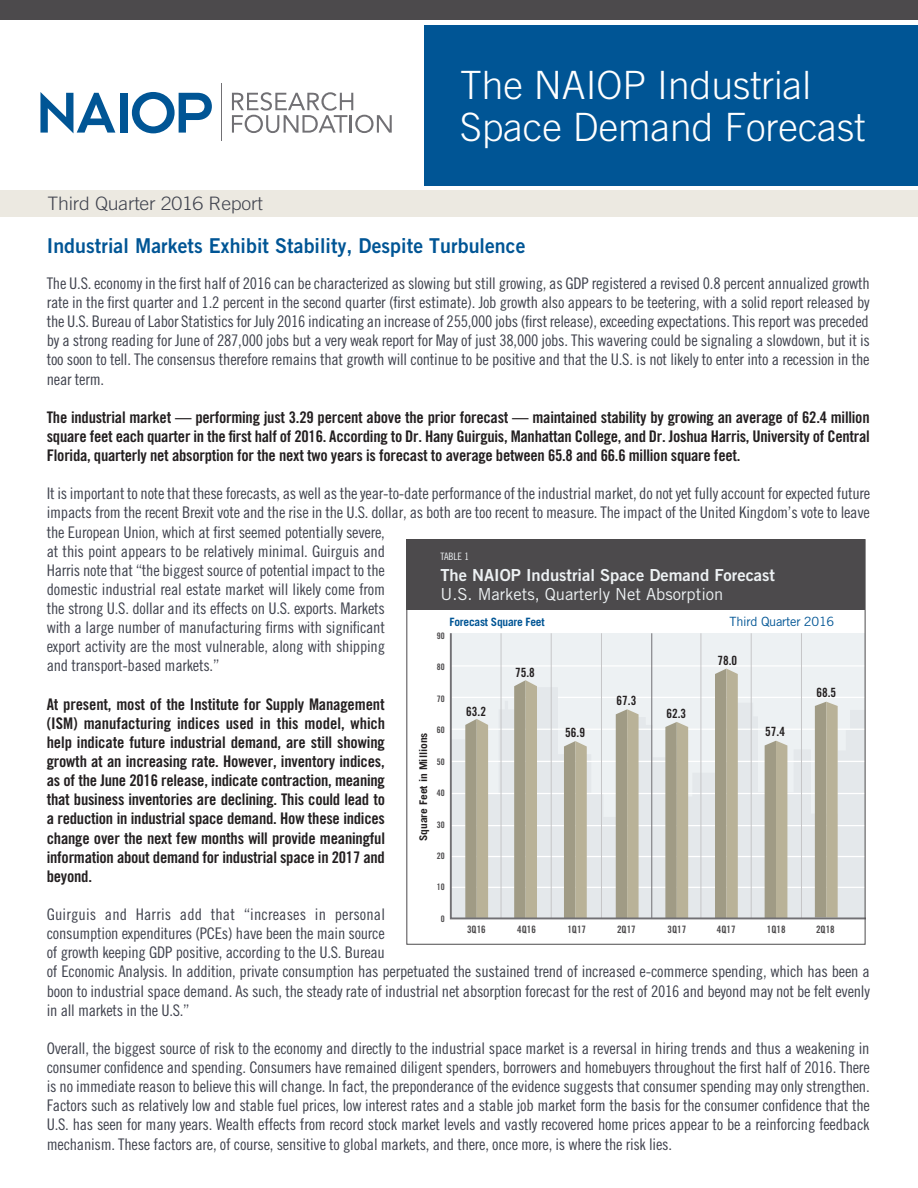
<style>
.page{position:relative;width:918px;height:1188px;background:#fff}
.page>*{position:absolute;margin:0;border:0;box-sizing:border-box;transform-origin:0 0}
.t1{font:300 39px/42px "Trade Gothic LT Std";color:#fff}
.t2{font:20.4px "Trade Gothic LT Std Bd 2";letter-spacing:.005em;color:#005595;scale:.95 1}
.t3{font:300 18.6px "Trade Gothic LT Std";letter-spacing:-.01em;color:#40434e;scale:1.05 1}
.t4{font:16.65px/19.2px "Trade Gothic LT Std Bd 2";color:#edf1f3}
.t5{font:16.05px/19.2px "Trade Gothic LT Std Cn 18";letter-spacing:-.015em;color:#40434e;text-align:justify}
.t6{font:16.05px/19.2px "Trade Gothic LT Std Bd Cn 20";letter-spacing:-.015em;color:#231f20;text-align:justify}
.t7{font:12.75px "Trade Gothic LT Std Bd Cn 20";color:#231f20}
.t8{font:12.75px "Trade Gothic LT Std";letter-spacing:-.02em;color:#005595}
.t9{font:700 11.55px "Trade Gothic LT Std";letter-spacing:-.02em;color:#005595}
.t10{font:700 10.5px "Trade Gothic LT Std";letter-spacing:-.005em;color:#231f20;scale:1.09 1}
.t11{font:10.2px "Trade Gothic LT Std Bd Cn 20";color:#4c4a4c}
.t12{font:10.2px "Trade Gothic LT Std Cn 18";color:#edf1f3}
.t13{font:8.85px "Trade Gothic LT Std Bd Cn 20";color:#4c4a4c}
.s1{font-family:"Trade Gothic LT Std"}
</style>
<div class="page">
<div style="left:407px;top:540px;width:458px;height:70px;background:#4c4a4c"></div>
<svg style="left:449px;top:633px;width:414px;height:287px;background:#d4d4cf"></svg>
<div style="left:0;top:191px;width:918px;height:26px;background:#ece9e1"></div>
<div style="left:0;top:0;width:918px;height:20px;background:#4c4a4c"></div>
<div style="left:424px;top:25px;width:494px;height:161px;background:#005595"></div>
<svg style="left:40px;top:92px;width:75px;height:41px"></svg>
<div style="left:120px;top:93px;width:7px;height:40px;background:#005595"></div>
<svg style="left:132px;top:92px;width:80px;height:41px"></svg>
<svg style="left:232px;top:92px;width:160px;height:41px"></svg>
<hr style="left:221px;top:83px;width:1px;height:57px;background:#717074">
<p class="t3" style="left:48px;top:193px;width:207px">Third Quarter 2016 Report</p>
<p class="t1" style="left:460px;top:64px;width:407px">The NAIOP Industrial<br>Space Demand Forecast</p>
<p class="t2" style="left:47px;top:233px;width:505px">Industrial Markets Exhibit Stability, Despite Turbulence</p>
<p class="t5" style="left:47px;top:273px;width:825px">The U.S. economy in the first half of 2016 can be characterized as slowing but still growing, as GDP registered a revised 0.8 percent annualized growth rate in the first quarter and 1.2 percent in the second quarter (first estimate). Job growth also appears to be teetering, with a solid report released by the U.S. Bureau of Labor Statistics for July 2016 indicating an increase of 255,000 jobs (first release), exceeding expectations. This report was preceded by a strong reading for June of 287,000 jobs but a very weak report for May of just 38,000 jobs. This wavering could be signaling a slowdown, but it is too soon to tell. The consensus therefore remains that growth will continue to be positive and that the U.S. is not likely to enter into a recession in the near term.</p>
<p class="t6" style="left:47px;top:407px;width:825px">The industrial market — performing just 3.29 percent above the prior forecast — maintained stability by growing an average of 62.4 million square feet each quarter in the first half of 2016. According to Dr. Hany Guirguis, Manhattan College, and Dr. Joshua Harris, University of Central Florida, quarterly net absorption for the next two years is forecast to average between 65.8 and 66.6 million square feet.</p>
<p class="t5" style="left:47px;top:484px;width:825px;text-align:left">It is important to note that these forecasts, as well as the year-to-date performance of the industrial market, do not yet fully account for expected future impacts from the recent Brexit vote and the rise in the U.S. dollar, as both are too recent to measure. The impact of the United Kingdom’s vote to leave the European Union, which at first seemed potentially severe,<br>at this point appears to be relatively minimal. Guirguis and<br>Harris note that “the biggest source of potential impact to the<br>domestic industrial real estate market will likely come from<br>the strong U.S. dollar and its effects on U.S. exports. Markets<br>with a large number of manufacturing firms with significant<br>export activity are the most vulnerable, along with shipping<br>and transport-based markets.”</p>
<p class="t6" style="left:47px;top:694px;width:340px">At present, most of the Institute for Supply Management (ISM) manufacturing indices used in this model, which help indicate future industrial demand, are still showing growth at an increasing rate. However, inventory indices, as of the June 2016 release, indicate contraction, meaning that business inventories are declining. This could lead to a reduction in industrial space demand. How these indices change over the next few months will provide meaningful information about demand for industrial space in 2017 and beyond.</p>
<p class="t5" style="left:47px;top:905px;width:825px;text-align:left">Guirguis and Harris add that “increases in personal<br>consumption expenditures (PCEs) have been the main source<br>of growth keeping GDP positive, according to the U.S. Bureau<br>of Economic Analysis. In addition, private consumption has perpetuated the sustained trend of increased e-commerce spending, which has been a boon to industrial space demand. As such, the steady rate of industrial net absorption forecast for the rest of 2016 and beyond may not be felt evenly in all markets in the U.S.”</p>
<p class="t5" style="left:47px;top:1039px;width:825px">Overall, the biggest source of risk to the economy and directly to the industrial space market is a reversal in hiring trends and thus a weakening in consumer confidence and spending. Consumers have remained diligent spenders, borrowers and homebuyers throughout the first half of 2016. There is no immediate reason to believe this will change. In fact, the preponderance of the evidence suggests that consumer spending may only strengthen.<br>Factors such as relatively low and stable fuel prices, low interest rates and a stable job market form the basis for the consumer confidence that the U.S. has seen for many years. Wealth effects from record stock market levels and vastly recovered home prices appear to be a reinforcing feedback mechanism. These factors are, of course, sensitive to global markets, and there, once more, is where the risk lies.</p>
<p class="t12" style="left:440px;top:550px;width:30px">TABLE 1</p>
<p class="t4" style="left:440px;top:566px;width:336px">The NAIOP Industrial Space Demand Forecast<br><span class="s1">U.S. Markets, Quarterly Net Absorption</span></p>
<p class="t9" style="left:450px;top:614px;width:97px">Forecast Square Feet</p>
<p class="t8" style="left:730px;top:613px;width:106px">Third Quarter 2016</p>
<p class="t13" style="left:437px;top:630px;width:9px">90</p>
<p class="t7" style="left:717px;top:653px;width:21px">78.0</p>
<p class="t13" style="left:437px;top:661px;width:9px">80</p>
<p class="t7" style="left:515px;top:665px;width:21px">75.8</p>
<p class="t7" style="left:816px;top:685px;width:21px">68.5</p>
<p class="t13" style="left:437px;top:693px;width:9px">70</p>
<p class="t7" style="left:617px;top:693px;width:21px">67.3</p>
<p class="t7" style="left:466px;top:703px;width:21px">63.2</p>
<p class="t7" style="left:666px;top:706px;width:21px">62.3</p>
<p class="t7" style="left:765px;top:723px;width:21px">57.4</p>
<p class="t13" style="left:437px;top:725px;width:9px">60</p>
<p class="t7" style="left:565px;top:725px;width:21px">56.9</p>
<p class="t10" style="left:417px;top:841px;width:101px;rotate:-90deg">Square Feet in Millions</p>
<p class="t13" style="left:437px;top:756px;width:9px">50</p>
<p class="t13" style="left:437px;top:788px;width:9px">40</p>
<p class="t13" style="left:437px;top:820px;width:9px">30</p>
<p class="t13" style="left:437px;top:851px;width:9px">20</p>
<p class="t13" style="left:437px;top:881px;width:9px">10</p>
<p class="t13" style="left:441px;top:913px;width:5px">0</p>
<p class="t11" style="left:467px;top:923px;width:20px">3Q16</p>
<p class="t11" style="left:517px;top:923px;width:20px">4Q16</p>
<p class="t11" style="left:567px;top:923px;width:20px">1Q17</p>
<p class="t11" style="left:617px;top:923px;width:20px">2Q17</p>
<p class="t11" style="left:668px;top:923px;width:20px">3Q17</p>
<p class="t11" style="left:717px;top:923px;width:20px">4Q17</p>
<p class="t11" style="left:767px;top:923px;width:20px">1Q18</p>
<p class="t11" style="left:816px;top:923px;width:20px">2Q18</p>
</div>
